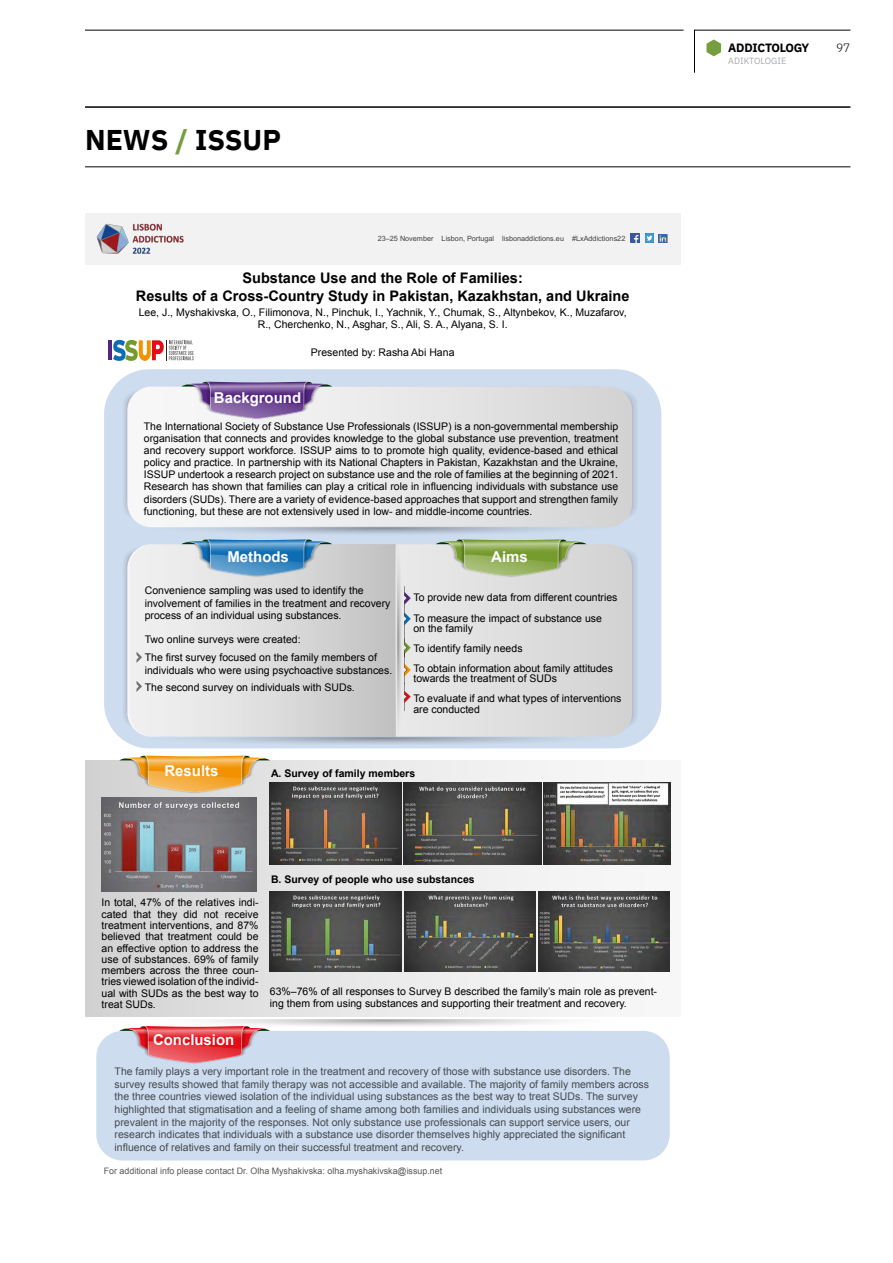
<style>
.page{position:relative;width:893px;height:1263px;background:#fff}
.page>*{position:absolute;margin:0;border:0;box-sizing:border-box;transform-origin:0 0}
.book_review{font:700 28.5px "IBM Plex Sans";color:#000}
.t1{font:700 15px "Arial";color:#fff}
.t2{font:700 14.55px/17.9px "Arial";color:#000;text-align:center}
.t3{font:700 12px "IBM Plex Sans";letter-spacing:-.02em;color:#000}
.t4{font:300 12px "IBM Plex Sans";color:#000}
.t5{font:10.5px/11.2px "Arial";color:#000}
.t6{font:10.5px/12.6px "Arial";color:#575756}
.t7{font:700 10.5px "Arial";color:#000}
.t8{font:9px "IBM Plex Sans";color:#a7a9ac}
.t9{font:8.85px "Arial";color:#575756}
.t10{font:7.2px "Arial";color:#424244}
.s1{color:#759e3f}
</style>
<div class="page">
<svg style="left:706px;top:39px;width:15px;height:17px"></svg>
<hr style="left:85px;top:106px;width:765px;height:2px;background:#000">
<hr style="left:85px;top:166px;width:765px;height:1px;background:#000">
<div style="left:85px;top:213px;width:595px;height:51px;background:#f2f2f2"></div>
<svg style="left:631px;top:234px;width:8px;height:8px"></svg>
<svg style="left:645px;top:234px;width:23px;height:9px"></svg>
<img style="left:96px;top:223px;width:88px;height:31px">
<svg style="left:104px;top:369px;width:557px;height:379px;background:#ccdaed"></svg>
<svg style="left:127px;top:387px;width:505px;height:140px"></svg>
<svg style="left:181px;top:381px;width:151px;height:39px"></svg>
<svg style="left:127px;top:548px;width:505px;height:184px;background:#d6d7d9"></svg>
<div style="left:96px;top:1031px;width:574px;height:129px;background:#cedcef;border-radius:26px"></div>
<svg style="left:130px;top:548px;width:7px;height:184px"></svg>
<svg style="left:137px;top:527px;width:485px;height:217px;background:#d1d6d7"></svg>
<svg style="left:85px;top:760px;width:586px;height:257px"></svg>
<svg style="left:119px;top:1019px;width:441px;height:45px"></svg>
<svg style="left:119px;top:755px;width:151px;height:39px;background:#e7b974"></svg>
<img style="left:270px;top:782px;width:131px;height:82px">
<img style="left:403px;top:782px;width:138px;height:82px">
<img style="left:543px;top:783px;width:128px;height:81px">
<img style="left:270px;top:891px;width:131px;height:80px">
<img style="left:404px;top:891px;width:132px;height:80px">
<img style="left:539px;top:891px;width:130px;height:80px">
<img style="left:102px;top:797px;width:155px;height:95px">
<hr style="left:108px;top:340px;width:4px;height:20px;background:#542581">
<svg style="left:113px;top:340px;width:81px;height:21px"></svg>
<hr style="left:694px;top:30px;width:1px;height:43px;background:#000">
<hr style="left:694px;top:30px;width:156px;height:1px;background:#000">
<hr style="left:85px;top:30px;width:598px;height:1px;background:#000">
<div style="left:694px;top:38px;width:12px;height:21px;background:#fff"></div>
<p class="book_review" style="left:85px;top:118px;width:197px">NEWS <span class="s1">/</span> ISSUP</p>
<p class="t10" style="left:378px;top:234px;width:249px">!"#!$%&amp;'()*+),%%%%-./+'01%2',34567%%%%7./+'0688.93.'0/:)4%%%%;-&lt;=88.93.'0/!!</p>
<p class="t2" style="left:136px;top:269px;width:495px">Substance Use and the Role of Families:<br>Results of a Cross-Country Study in Pakistan, Kazakhstan, and Ukraine</p>
<p class="t5" style="left:139px;top:306px;width:489px;line-height:12.5px;text-align:center">Lee, J., Myshakivska, O., Filimonova, N., Pinchuk, I., Yachnik, Y., Chumak, S., Altynbekov, K., Muzafarov,<br>R., Cherchenko, N., Asghar, S., Ali, S. A., Alyana, S. I.</p>
<p class="t5" style="left:311px;top:346px;width:145px">Presented by: Rasha Abi Hana</p>
<p class="t1" style="left:214px;top:388px;width:89px">Background</p>
<p class="t5" style="left:144px;top:420px;width:476px;line-height:12.1px;text-align:justify">The International Society of Substance Use Professionals (ISSUP) is a non-governmental membership organisation that connects and provides knowledge to the global substance use prevention, treatment and recovery support workforce. ISSUP aims to to promote high quality, evidence-based and ethical policy and practice. In partnership with its National Chapters in Pakistan, Kazakhstan and the Ukraine, ISSUP undertook a research project on substance use and the role of families at the beginning of 2021.<br>Research has shown that families can play a critical role in influencing individuals with substance use disorders (SUDs). There are a variety of evidence-based approaches that support and strengthen family functioning, but these are not extensively used in low- and middle-income countries.</p>
<p class="t1" style="left:227px;top:547px;width:63px">Methods</p>
<p class="t1" style="left:491px;top:547px;width:38px">Aims</p>
<p class="t5" style="left:413px;top:588px;width:206px;line-height:20.2px">To provide new data from different countries<br>To measure the impact of substance use</p>
<p class="t5" style="left:413px;top:618px;width:201px;line-height:20.2px">on the family<br>To identify family needs<br>To obtain information about family attitudes</p>
<p class="t5" style="left:413px;top:668px;width:209px;line-height:20.2px">towards the treatment of SUDs<br>To evaluate if and what types of interventions</p>
<p class="t5" style="left:413px;top:703px;width:68px">are conducted</p>
<p class="t5" style="left:145px;top:585px;width:247px;line-height:12.1px">Convenience sampling was used to identify the involvement of families in the treatment and recovery process of an individual using substances.</p>
<p class="t5" style="left:145px;top:630px;width:234px;line-height:18.6px">Two online surveys were created:<br>The first survey focused on the family members of</p>
<p class="t5" style="left:145px;top:661px;width:249px;line-height:17.4px">individuals who were using psychoactive substances.<br>The second survey on individuals with SUDs.</p>
<p class="t1" style="left:165px;top:761px;width:55px">Results</p>
<p class="t7" style="left:271px;top:766px;width:146px">A. Survey of family members</p>
<p class="t5" style="left:102px;top:897px;width:159px;text-align:justify">In total, 47% of the relatives indi&shy;cated that they did not receive treatment interventions, and 87% believed that treatment could be an effective option to address the use of substances. 69% of family members across the three coun&shy;tries viewed isolation of the individ&shy;ual with SUDs as the best way to treat SUDs.</p>
<p class="t1" style="left:153px;top:1029px;width:83px">Conclusion</p>
<p class="t7" style="left:271px;top:873px;width:205px">B. Survey of people who use substances</p>
<p class="t5" style="left:270px;top:986px;width:389px">63%–76% of all responses to Survey B described the family’s main role as prevent&shy;ing them from using substances and supporting their treatment and recovery.</p>
<p class="t6" style="left:115px;top:1065px;width:536px">The family plays a very important role in the treatment and recovery of those with substance use disorders. The survey results showed that family therapy was not accessible and available. The majority of family members across the three countries viewed isolation of the individual using substances as the best way to treat SUDs. The survey highlighted that stigmatisation and a feeling of shame among both families and individuals using substances were prevalent in the majority of the responses. Not only substance use professionals can support service users, our research indicates that individuals with a substance use disorder themselves highly appreciated the significant influence of relatives and family on their successful treatment and recovery.</p>
<p class="t9" style="left:104px;top:1165px;width:340px">For additional info please contact Dr. Olha Myshakivska: olha.myshakivska@issup.net</p>
<p class="t3" style="left:728px;top:38px;width:83px">ADDICTOLOGY</p>
<p class="t4" style="left:836px;top:39px;width:16px">97</p>
<p class="t8" style="left:728px;top:54px;width:59px">ADIKTOLOGIE</p>
</div>
